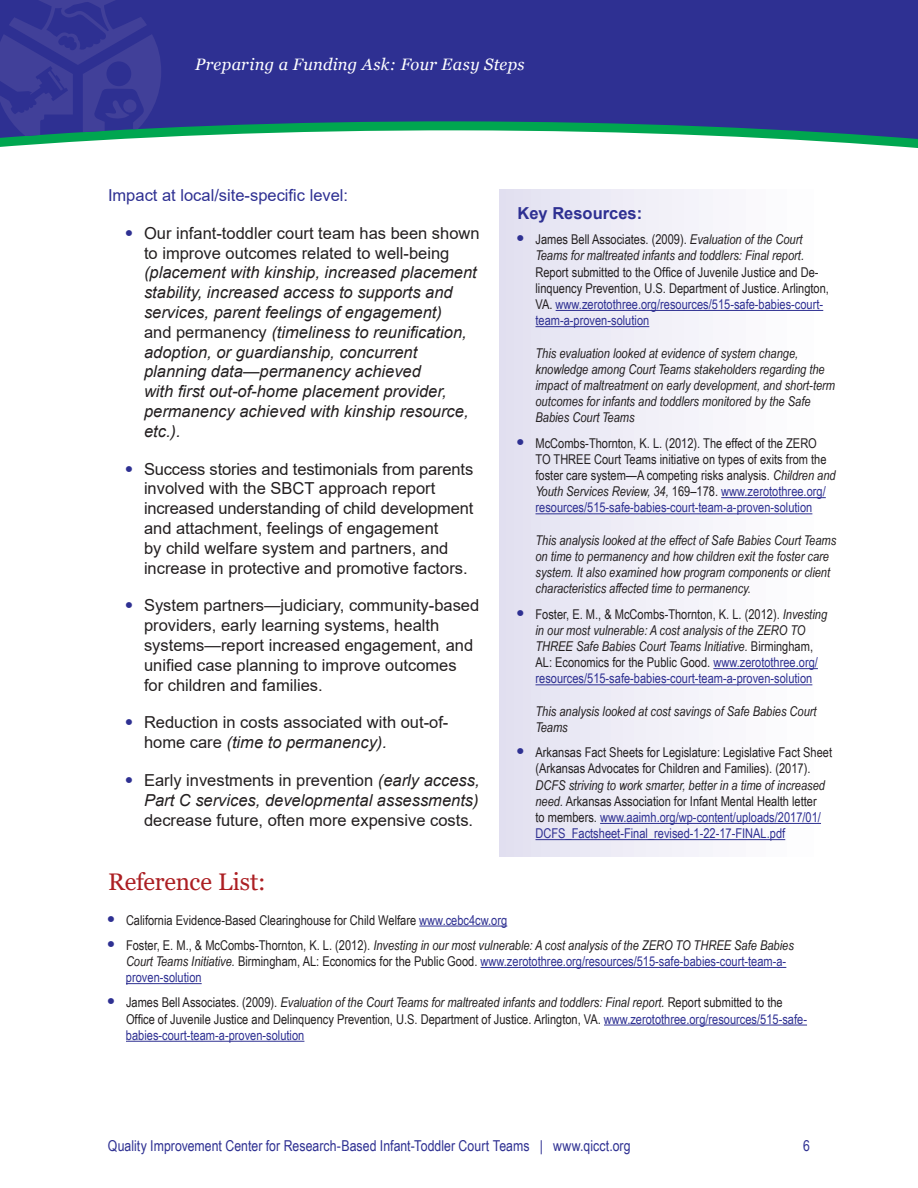
<style>
.page{position:relative;width:918px;height:1188px;background:#fff}
.page>*{position:absolute;margin:0;border:0;box-sizing:border-box;transform-origin:0 0}
.t1{font:24px "Georgia";letter-spacing:-.005em;color:#ac1f23}
.t2{font:16.5px/19.8px "Arial";color:#231f20}
.t3{font:italic 16.5px/19.8px "Arial";color:#231f20}
.t4{font:italic 16.5px "Georgia";letter-spacing:.015em;color:#fff}
.t5{font:16.5px "Arial";color:#2e3092}
.t6{font:700 16.5px "Arial";color:#2e3092}
.t7{font:15px "Arial Narrow";letter-spacing:.005em;color:#2e3092}
.t8{font:13.5px/16.2px "Arial Narrow";color:#231f20}
.t9{font:italic 13.5px/16.2px "Arial Narrow";color:#231f20}
.s1{font-family:"Univers LT Std";font-style:normal;color:#2e3092}
.s2{font-style:normal}
.s3{font-family:"Univers LT Std";color:#2e3092}
.s4{font-style:italic}
.s5{font-family:"Univers LT Std";font-size:16.5px;color:#2e3092}
.s6{color:#2e3092}
.s7{font-family:"Univers LT Std";font-style:normal;font-size:16.5px;color:#2e3092}
.s8{font-style:normal;color:#2e3092}
</style>
<div class="page">
<svg style="left:0;top:140px;width:918px;height:8px"></svg>
<svg style="left:161px;top:0;width:757px;height:140px;background:#333f92"></svg>
<svg style="left:0;top:0;width:161px;height:140px;background:#353d92"></svg>
<hr style="left:419px;top:926px;width:88px;height:1px;background:#2e3092">
<hr style="left:481px;top:967px;width:305px;height:1px;background:#2e3092">
<hr style="left:126px;top:983px;width:76px;height:1px;background:#2e3092">
<hr style="left:604px;top:1025px;width:203px;height:1px;background:#2e3092">
<hr style="left:126px;top:1041px;width:178px;height:1px;background:#2e3092">
<div style="left:500px;top:189px;width:364px;height:667px;background:linear-gradient(to right,#e3e1f1,#fff)"></div>
<hr style="left:556px;top:310px;width:267px;height:1px;background:#2e3092">
<hr style="left:536px;top:326px;width:113px;height:1px;background:#2e3092">
<hr style="left:721px;top:497px;width:105px;height:1px;background:#2e3092">
<hr style="left:536px;top:513px;width:276px;height:1px;background:#2e3092">
<hr style="left:713px;top:668px;width:105px;height:1px;background:#2e3092">
<hr style="left:536px;top:684px;width:276px;height:1px;background:#2e3092">
<hr style="left:600px;top:823px;width:221px;height:1px;background:#2e3092">
<hr style="left:536px;top:839px;width:249px;height:1px;background:#2e3092">
<p class="t4" style="left:195px;top:54px;width:331px">Preparing a Funding Ask: Four Easy Steps</p>
<h4 class="t5" style="left:108px;top:184px;width:242px">Impact at local/site-specific level:</h4>
<p class="t3" style="left:144px;top:223px;width:337px;text-indent:-18px"><span class="s1">•</span> <span class="s2">Our infant-toddler court team has been shown to improve outcomes related to well-being </span>(placement with kinship, increased placement stability, increased access to supports and services, parent feelings of engagement)<br><span class="s2">and permanency</span> (timeliness to reunification, adoption, or guardianship, concurrent planning data—permanency achieved<br>with first out-of-home placement provider, permanency achieved with kinship resource, etc.).</p>
<p class="t2" style="left:144px;top:459px;width:331px;text-indent:-18px"><span class="s3">•</span> Success stories and testimonials from parents involved with the SBCT approach report increased understanding of child development and attachment, feelings of engagement<br>by child welfare system and partners, and increase in protective and promotive factors.</p>
<p class="t2" style="left:144px;top:596px;width:337px;text-indent:-18px"><span class="s3">•</span> System partners—judiciary, community-based providers, early learning systems, health systems—report increased engagement, and unified case planning to improve outcomes for children and families.</p>
<p class="t2" style="left:144px;top:713px;width:306px;text-indent:-18px"><span class="s3">•</span> Reduction in costs associated with out-of&shy;home care <span class="s4">(time to permanency).</span></p>
<p class="t2" style="left:144px;top:770px;width:337px;text-align:justify;text-indent:-18px"><span class="s3">•</span> Early investments in prevention <span class="s4">(early access, Part C services, developmental assessments) </span>decrease future, often more expensive costs.</p>
<h3 class="t6" style="left:518px;top:202px;width:126px">Key Resources:</h3>
<p class="t8" style="left:536px;top:231px;width:295px;text-indent:-18px"><span class="s5">•</span> James Bell Associates. (2009). <span class="s4">Evaluation of the Court Teams for maltreated infants and toddlers: Final report.<br></span>Report submitted to the Office of Juvenile Justice and De&shy;linquency Prevention, U.S. Department of Justice. Arlington, VA. <span class="s6">www.zerotothree.org/resources/515-safe-babies-court&shy;team-a-proven-solution</span></p>
<p class="t9" style="left:536px;top:345px;width:301px">This evaluation looked at evidence of system change, knowledge among Court Teams stakeholders regarding the impact of maltreatment on early development, and short-term outcomes for infants and toddlers monitored by the Safe Babies Court Teams</p>
<p class="t8" style="left:536px;top:434px;width:302px;text-indent:-18px"><span class="s5">•</span> McCombs-Thornton, K. L. (2012). The effect of the ZERO<br>TO THREE Court Teams initiative on types of exits from the foster care system—A competing risks analysis. <span class="s4">Children and Youth Services Review, 34,</span> 169–178. <span class="s6">www.zerotothree.org/ resources/515-safe-babies-court-team-a-proven-solution</span></p>
<p class="t9" style="left:536px;top:532px;width:302px">This analysis looked at the effect of Safe Babies Court Teams on time to permanency and how children exit the foster care system. It also examined how program components or client characteristics affected time to permanency.</p>
<p class="t9" style="left:536px;top:606px;width:293px;text-indent:-18px"><span class="s7">•</span> <span class="s2">Foster, E. M., &amp; McCombs-Thornton, K. L. (2012).</span> Investing in our most vulnerable: A cost analysis of the ZERO TO THREE Safe Babies Court Teams Initiative. <span class="s2">Birmingham, AL: Economics for the Public Good.</span> <span class="s8">www.zerotothree.org/ resources/515-safe-babies-court-team-a-proven-solution</span></p>
<p class="t9" style="left:536px;top:703px;width:283px">This analysis looked at cost savings of Safe Babies Court<br>Teams</p>
<p class="t8" style="left:536px;top:744px;width:298px;text-indent:-18px"><span class="s5">•</span> Arkansas Fact Sheets for Legislature: Legislative Fact Sheet (Arkansas Advocates for Children and Families). (2017).<br><span class="s4">DCFS striving to work smarter, better in a time of increased need.</span> Arkansas Association for Infant Mental Health letter<br>to members. <span class="s6">www.aaimh.org/wp-content/uploads/2017/01/ DCFS_Factsheet-Final_revised-1-22-17-FINAL.pdf</span></p>
<h2 class="t1" style="left:108px;top:868px;width:159px">Reference List:</h2>
<p class="t8" style="left:108px;top:911px;width:401px"><span class="s5">•</span> California Evidence-Based Clearinghouse for Child Welfare <span class="s6">www.cebc4cw.org</span></p>
<p class="t9" style="left:126px;top:937px;width:669px;text-indent:-18px"><span class="s7">•</span> <span class="s2">Foster, E. M., &amp; McCombs-Thornton, K. L. (2012).</span> Investing in our most vulnerable: A cost analysis of the ZERO TO THREE Safe Babies<br>Court Teams Initiative. <span class="s2">Birmingham, AL: Economics for the Public Good.</span> <span class="s8">www.zerotothree.org/resources/515-safe-babies-court-team-a&shy;proven-solution</span></p>
<p class="t8" style="left:126px;top:994px;width:683px;text-indent:-18px"><span class="s5">•</span> James Bell Associates. (2009). <span class="s4">Evaluation of the Court Teams for maltreated infants and toddlers: Final report.</span> Report submitted to the<br>Office of Juvenile Justice and Delinquency Prevention, U.S. Department of Justice. Arlington, VA. <span class="s6">www.zerotothree.org/resources/515-safe&shy;babies-court-team-a-proven-solution</span></p>
<p class="t7" style="left:108px;top:1135px;width:524px">Quality Improvement Center for Research-Based Infant-Toddler Court Teams | www.qicct.org</p>
<p class="t7" style="left:803px;top:1135px;width:8px">6</p>
</div>
